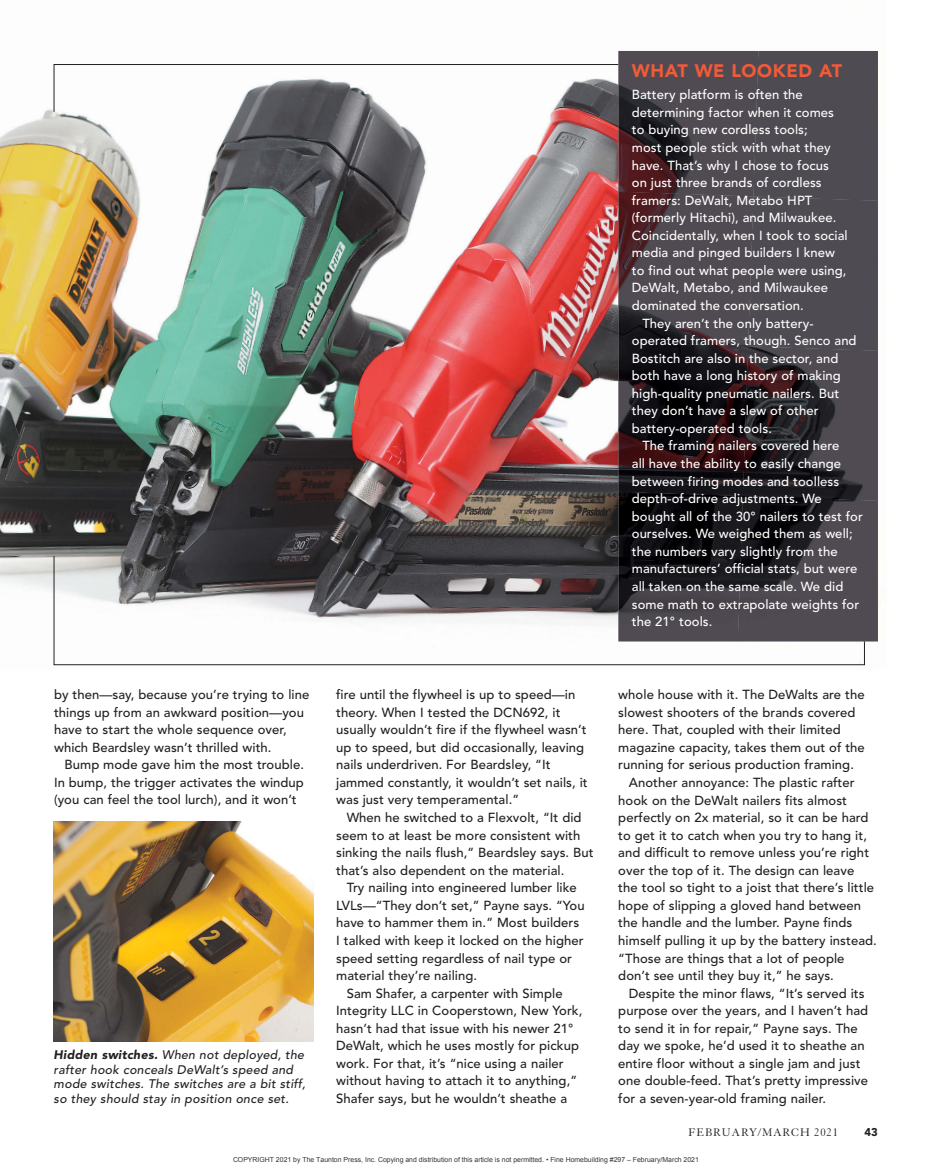
<style>
.page{position:relative;width:932px;height:1175px;background:#fff}
.page>*{position:absolute;margin:0;border:0;box-sizing:border-box;transform-origin:0 0}
.t1{font:900 18px "Avenir LT Std";letter-spacing:.035em;color:#f15b38}
.t2{font:500 13.05px "Avenir LT Std";letter-spacing:.005em;color:#231f20}
.t3{font:500 13.05px "Avenir LT Std";letter-spacing:.005em;color:#fff}
.t4{font:italic 500 12.3px/14.7px "Avenir LT Std";letter-spacing:.02em;color:#231f20}
.t5{font:12px "Granjon LT Std";letter-spacing:.07em;color:#231f20}
.t6{font:900 11.25px "Avenir LT Std";color:#231f20}
.t7{font:6.9px "Arial";color:rgb(0 0 0/.8)}
.s1{font-weight:900}
</style>
<div class="page">
<img style="left:0;top:50px;width:878px;height:616px">
<img style="left:618px;top:51px;width:135px;height:140px">
<div style="left:753px;top:51px;width:125px;height:145px;background:#4e4b52"></div>
<img style="left:618px;top:191px;width:135px;height:150px">
<div style="left:748px;top:196px;width:130px;height:150px;background:#4e4b52"></div>
<img style="left:618px;top:341px;width:130px;height:150px">
<img style="left:742px;top:346px;width:136px;height:150px">
<img style="left:618px;top:491px;width:125px;height:64px">
<img style="left:737px;top:496px;width:141px;height:145px">
<svg style="left:53px;top:64px;width:566px;height:48px"></svg>
<svg style="left:53px;top:555px;width:812px;height:110px"></svg>
<img style="left:54px;top:821px;width:259px;height:220px">
<p class="t2" style="left:54px;top:687px;width:257px">by then—say, because you’re trying to line</p>
<p class="t2" style="left:54px;top:704px;width:251px">things up from an awkward position—you</p>
<p class="t2" style="left:54px;top:722px;width:234px">have to start the whole sequence over,</p>
<p class="t2" style="left:54px;top:739px;width:219px">which Beardsley wasn’t thrilled with.</p>
<p class="t2" style="left:65px;top:757px;width:241px">Bump mode gave him the most trouble.</p>
<p class="t2" style="left:54px;top:775px;width:251px">In bump, the trigger activates the windup</p>
<p class="t2" style="left:54px;top:792px;width:244px">(you can feel the tool lurch), and it won’t</p>
<p class="t4" style="left:54px;top:1047px;width:253px"><span class="s1">Hidden switches.</span> When not deployed, the rafter hook conceals DeWalt’s speed and mode switches. The switches are a bit stiff, so they should stay in position once set.</p>
<p class="t2" style="left:336px;top:687px;width:241px">fire until the flywheel is up to speed—in</p>
<p class="t2" style="left:336px;top:704px;width:226px">theory. When I tested the DCN692, it</p>
<p class="t2" style="left:336px;top:722px;width:252px">usually wouldn’t fire if the flywheel wasn’t</p>
<p class="t2" style="left:336px;top:739px;width:249px">up to speed, but did occasionally, leaving</p>
<p class="t2" style="left:336px;top:757px;width:216px">nails underdriven. For Beardsley, “It</p>
<p class="t2" style="left:336px;top:775px;width:253px">jammed constantly, it wouldn’t set nails, it</p>
<p class="t2" style="left:336px;top:792px;width:184px">was just very temperamental.”</p>
<p class="t2" style="left:347px;top:810px;width:236px">When he switched to a Flexvolt, “It did</p>
<p class="t2" style="left:336px;top:827px;width:246px">seem to at least be more consistent with</p>
<p class="t2" style="left:336px;top:845px;width:259px">sinking the nails flush,” Beardsley says. But</p>
<p class="t2" style="left:336px;top:862px;width:230px">that’s also dependent on the material.</p>
<p class="t2" style="left:347px;top:880px;width:232px">Try nailing into engineered lumber like</p>
<p class="t2" style="left:336px;top:897px;width:250px">LVLs—“They don’t set,” Payne says. “You</p>
<p class="t2" style="left:336px;top:915px;width:245px">have to hammer them in.” Most builders</p>
<p class="t2" style="left:336px;top:933px;width:249px">I talked with keep it locked on the higher</p>
<p class="t2" style="left:336px;top:950px;width:237px">speed setting regardless of nail type or</p>
<p class="t2" style="left:336px;top:968px;width:142px">material they’re nailing.</p>
<p class="t2" style="left:347px;top:985px;width:217px">Sam Shafer, a carpenter with Simple</p>
<p class="t2" style="left:336px;top:1003px;width:248px">Integrity LLC in Cooperstown, New York,</p>
<p class="t2" style="left:336px;top:1020px;width:239px">hasn’t had that issue with his newer 21°</p>
<p class="t2" style="left:336px;top:1038px;width:244px">DeWalt, which he uses mostly for pickup</p>
<p class="t2" style="left:336px;top:1055px;width:229px">work. For that, it’s “nice using a nailer</p>
<p class="t2" style="left:336px;top:1073px;width:242px">without having to attach it to anything,”</p>
<p class="t2" style="left:336px;top:1090px;width:232px">Shafer says, but he wouldn’t sheathe a</p>
<p class="t1" style="left:632px;top:60px;width:212px">WHAT WE LOOKED AT</p>
<p class="t3" style="left:632px;top:87px;width:172px">Battery platform is often the</p>
<p class="t3" style="left:632px;top:105px;width:204px">determining factor when it comes</p>
<p class="t3" style="left:632px;top:122px;width:177px">to buying new cordless tools;</p>
<p class="t3" style="left:632px;top:140px;width:200px">most people stick with what they</p>
<p class="t3" style="left:632px;top:157px;width:199px">have. That’s why I chose to focus</p>
<p class="t3" style="left:632px;top:175px;width:191px">on just three brands of cordless</p>
<p class="t3" style="left:632px;top:192px;width:182px">framers: DeWalt, Metabo HPT</p>
<p class="t3" style="left:632px;top:210px;width:206px">(formerly Hitachi), and Milwaukee.</p>
<p class="t3" style="left:632px;top:228px;width:217px">Coincidentally, when I took to social</p>
<p class="t3" style="left:632px;top:245px;width:205px">media and pinged builders I knew</p>
<p class="t3" style="left:632px;top:263px;width:216px">to find out what people were using,</p>
<p class="t3" style="left:632px;top:280px;width:198px">DeWalt, Metabo, and Milwaukee</p>
<p class="t3" style="left:632px;top:298px;width:173px">dominated the conversation.</p>
<p class="t3" style="left:642px;top:315px;width:173px">They aren’t the only battery-</p>
<p class="t3" style="left:632px;top:333px;width:226px">operated framers, though. Senco and</p>
<p class="t3" style="left:632px;top:350px;width:208px">Bostitch are also in the sector, and</p>
<p class="t3" style="left:632px;top:368px;width:210px">both have a long history of making</p>
<p class="t3" style="left:632px;top:386px;width:209px">high-quality pneumatic nailers. But</p>
<p class="t3" style="left:632px;top:403px;width:188px">they don’t have a slew of other</p>
<p class="t3" style="left:632px;top:421px;width:142px">battery-operated tools.</p>
<p class="t3" style="left:642px;top:438px;width:199px">The framing nailers covered here</p>
<p class="t3" style="left:632px;top:456px;width:211px">all have the ability to easily change</p>
<p class="t3" style="left:632px;top:473px;width:209px">between firing modes and toolless</p>
<p class="t3" style="left:632px;top:491px;width:191px">depth-of-drive adjustments. We</p>
<p class="t3" style="left:632px;top:508px;width:232px">bought all of the 30° nailers to test for</p>
<p class="t3" style="left:632px;top:526px;width:222px">ourselves. We weighed them as well;</p>
<p class="t3" style="left:632px;top:544px;width:207px">the numbers vary slightly from the</p>
<p class="t3" style="left:632px;top:561px;width:227px">manufacturers’ official stats, but were</p>
<p class="t3" style="left:632px;top:579px;width:213px">all taken on the same scale. We did</p>
<p class="t3" style="left:632px;top:596px;width:229px">some math to extrapolate weights for</p>
<p class="t3" style="left:632px;top:614px;width:82px">the 21° tools.</p>
<p class="t2" style="left:618px;top:687px;width:248px">whole house with it. The DeWalts are the</p>
<p class="t2" style="left:618px;top:704px;width:239px">slowest shooters of the brands covered</p>
<p class="t2" style="left:618px;top:722px;width:224px">here. That, coupled with their limited</p>
<p class="t2" style="left:618px;top:739px;width:248px">magazine capacity, takes them out of the</p>
<p class="t2" style="left:618px;top:757px;width:237px">running for serious production framing.</p>
<p class="t2" style="left:629px;top:775px;width:227px">Another annoyance: The plastic rafter</p>
<p class="t2" style="left:618px;top:792px;width:230px">hook on the DeWalt nailers fits almost</p>
<p class="t2" style="left:618px;top:810px;width:252px">perfectly on 2x material, so it can be hard</p>
<p class="t2" style="left:618px;top:827px;width:250px">to get it to catch when you try to hang it,</p>
<p class="t2" style="left:618px;top:845px;width:252px">and difficult to remove unless you’re right</p>
<p class="t2" style="left:618px;top:862px;width:237px">over the top of it. The design can leave</p>
<p class="t2" style="left:618px;top:880px;width:257px">the tool so tight to a joist that there’s little</p>
<p class="t2" style="left:618px;top:897px;width:244px">hope of slipping a gloved hand between</p>
<p class="t2" style="left:618px;top:915px;width:235px">the handle and the lumber. Payne finds</p>
<p class="t2" style="left:618px;top:933px;width:260px">himself pulling it up by the battery instead.</p>
<p class="t2" style="left:618px;top:950px;width:228px">“Those are things that a lot of people</p>
<p class="t2" style="left:618px;top:968px;width:217px">don’t see until they buy it,” he says.</p>
<p class="t2" style="left:629px;top:985px;width:237px">Despite the minor flaws, “It’s served its</p>
<p class="t2" style="left:618px;top:1003px;width:251px">purpose over the years, and I haven’t had</p>
<p class="t2" style="left:618px;top:1020px;width:241px">to send it in for repair,” Payne says. The</p>
<p class="t2" style="left:618px;top:1038px;width:248px">day we spoke, he’d used it to sheathe an</p>
<p class="t2" style="left:618px;top:1055px;width:244px">entire floor without a single jam and just</p>
<p class="t2" style="left:618px;top:1073px;width:251px">one double-feed. That’s pretty impressive</p>
<p class="t2" style="left:618px;top:1091px;width:209px">for a seven-year-old framing nailer.</p>
<p class="t5" style="left:688px;top:1126px;width:151px">FEBRUARY/MARCH 2021</p>
<p class="t6" style="left:864px;top:1125px;width:15px">43</p>
<p class="t7" style="left:233px;top:1155px;width:467px">COPYRIGHT 2021 by The Taunton Press, Inc. Copying and distribution of this article is not permitted. • Fine Homebuilding #297 – February/March 2021</p>
</div>
